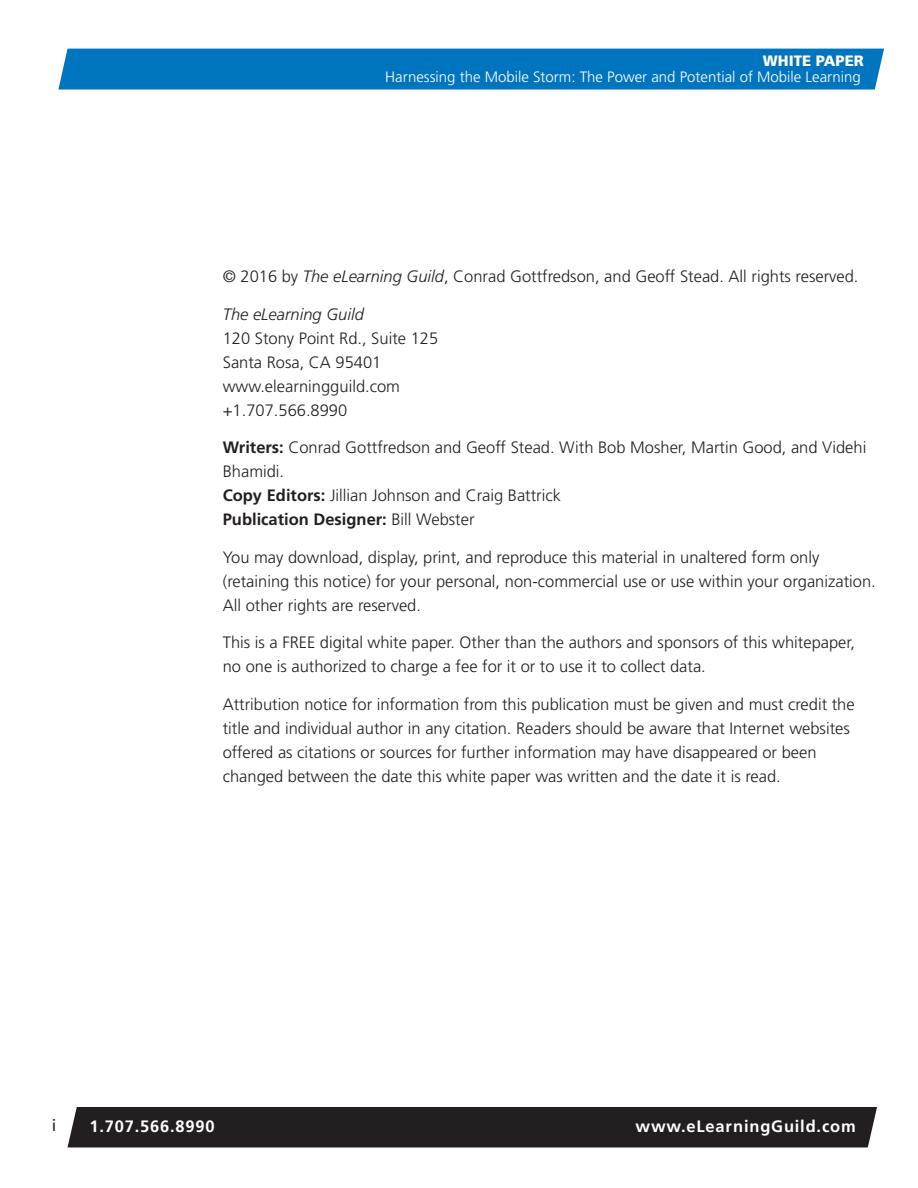
<style>
.page{position:relative;width:918px;height:1188px;background:#fff}
.page>*{position:absolute;margin:0;border:0;box-sizing:border-box;transform-origin:0 0}
.t1{font:300 16.5px/24px "Frutiger LT Std";color:#231f20}
.t2{font:700 16.5px "Frutiger LT Std";letter-spacing:.05em;color:#fff}
.t3{font:italic 300 16.5px "Frutiger LT Std";color:#231f20}
.t4{font:16.5px "Frutiger LT Std";color:#231f20}
.t5{font:300 15px "Frutiger LT Std";color:#fff}
.t6{font:900 15px "Frutiger LT Std";color:#fff}
.s1{font-style:italic}
.s2{font-weight:700}
</style>
<div class="page">
<div style="left:58px;top:49px;width:826px;height:41px;background:#0075bf"></div>
<div style="left:68px;top:1107px;width:809px;height:40px;background:#231f20"></div>
<p class="t6" style="left:763px;top:52px;width:102px">WHITE PAPER</p>
<p class="t5" style="left:385px;top:69px;width:477px">Harnessing the Mobile Storm: The Power and Potential of Mobile Learning</p>
<p class="t1" style="left:223px;top:265px;width:637px">© 2016 by <span class="s1">The eLearning Guild</span>, Conrad Gottfredson, and Geoff Stead. All rights reserved.</p>
<p class="t3" style="left:223px;top:305px;width:143px">The eLearning Guild</p>
<p class="t1" style="left:223px;top:326px;width:217px">120 Stony Point Rd., Suite 125<br>Santa Rosa, CA 95401 www.elearningguild.com +1.707.566.8990</p>
<p class="t1" style="left:223px;top:436px;width:645px"><span class="s2">Writers:</span> Conrad Gottfredson and Geoff Stead. With Bob Mosher, Martin Good, and Videhi Bhamidi.<br><span class="s2">Copy Editors:</span> Jillian Johnson and Craig Battrick<br><span class="s2">Publication Designer:</span> Bill Webster</p>
<p class="t1" style="left:223px;top:545px;width:655px">You may download, display, print, and reproduce this material in unaltered form only (retaining this notice) for your personal, non-commercial use or use within your organization.<br>All other rights are reserved.</p>
<p class="t1" style="left:223px;top:631px;width:634px">This is a FREE digital white paper. Other than the authors and sponsors of this whitepaper, no one is authorized to charge a fee for it or to use it to collect data.</p>
<p class="t1" style="left:223px;top:692px;width:633px">Attribution notice for information from this publication must be given and must credit the title and individual author in any citation. Readers should be aware that Internet websites offered as citations or sources for further information may have disappeared or been changed between the date this white paper was written and the date it is read.</p>
<p class="t4" style="left:52px;top:1115px;width:6px">i</p>
<p class="t2" style="left:89px;top:1117px;width:127px">1.707.566.8990</p>
<p class="t2" style="left:636px;top:1117px;width:222px">www.eLearningGuild.com</p>
</div>
